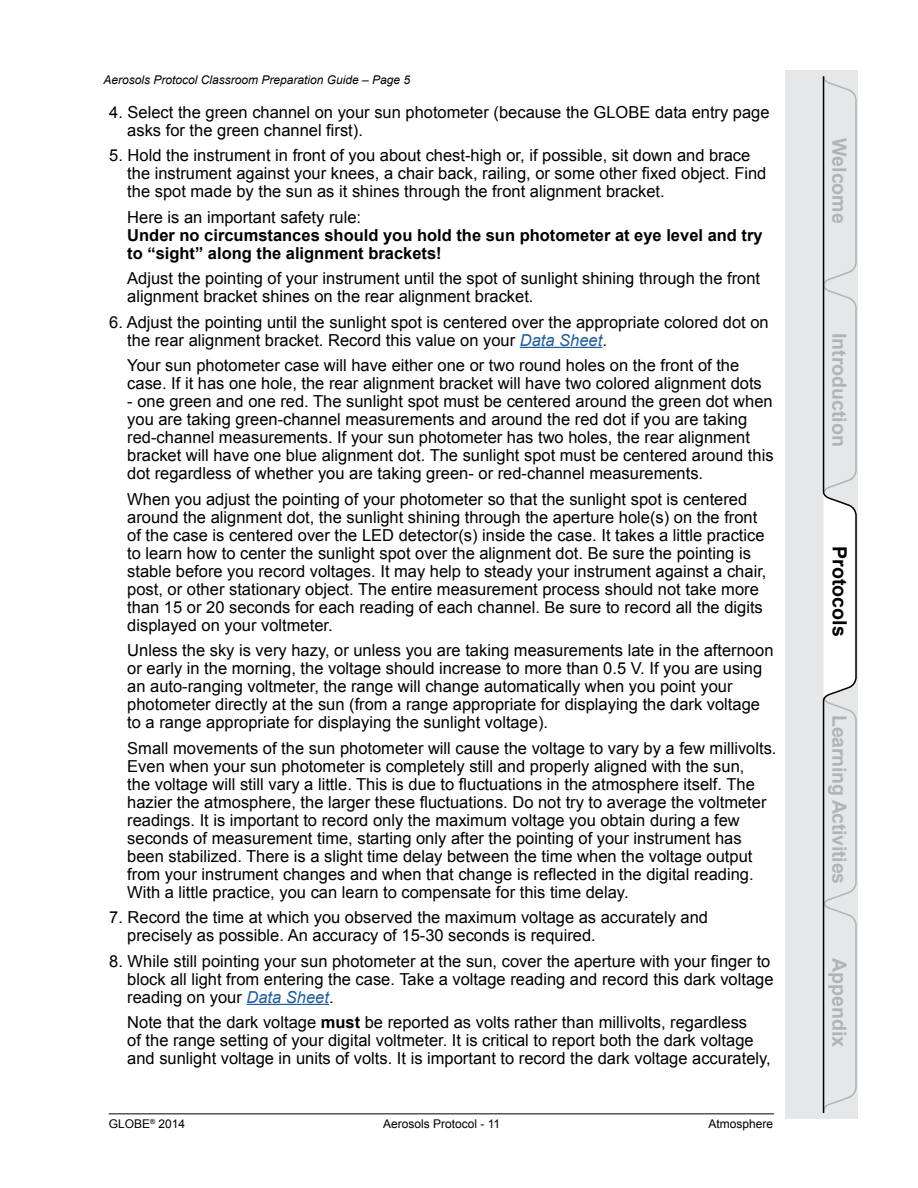
<style>
.page{position:relative;width:918px;height:1188px;background:#fff}
.page>*{position:absolute;margin:0;border:0;box-sizing:border-box;transform-origin:0 0}
.t1{font:700 19.65px "Arial";color:#b1b4b6}
.t2{font:700 19.65px "Arial";color:#000}
.t3{font:16.5px/18px "Arial";color:#000}
.t4{font:700 16.5px/18px "Arial";color:#000}
.t5{font:italic 12px "Arial";color:#000}
.t6{font:12px "Arial";color:#000}
.s1{font-style:italic;color:#215e9e}
.s2{font-weight:700}
</style>
<div class="page">
<hr style="left:109px;top:1113px;width:665px;height:1px;background:#000">
<div style="left:785px;top:70px;width:73px;height:1049px;background:#e6e7e8"></div>
<svg style="left:822px;top:76px;width:35px;height:1037px"></svg>
<hr style="left:520px;top:347px;width:82px;height:1px;background:#215e9e">
<hr style="left:247px;top:1004px;width:82px;height:1px;background:#215e9e">
<p class="t5" style="left:104px;top:72px;width:308px">Aerosols Protocol Classroom Preparation Guide – Page 5</p>
<p class="t3" style="left:127px;top:103px;width:644px;text-indent:-18px">4. Select the green channel on your sun photometer (because the GLOBE data entry page asks for the green channel first).</p>
<p class="t3" style="left:127px;top:147px;width:641px;text-indent:-18px">5. Hold the instrument in front of you about chest-high or, if possible, sit down and brace the instrument against your knees, a chair back, railing, or some other fixed object. Find the spot made by the sun as it shines through the front alignment bracket.</p>
<p class="t3" style="left:127px;top:208px;width:235px">Here is an important safety rule:</p>
<p class="t4" style="left:127px;top:226px;width:637px">Under no circumstances should you hold the sun photometer at eye level and try to “sight” along the alignment brackets!</p>
<p class="t3" style="left:127px;top:270px;width:634px">Adjust the pointing of your instrument until the spot of sunlight shining through the front alignment bracket shines on the rear alignment bracket.</p>
<p class="t3" style="left:127px;top:313px;width:643px;text-indent:-18px">6. Adjust the pointing until the sunlight spot is centered over the appropriate colored dot on the rear alignment bracket. Record this value on your <span class="s1">Data Sheet</span>.</p>
<p class="t3" style="left:127px;top:357px;width:636px">Your sun photometer case will have either one or two round holes on the front of the case. If it has one hole, the rear alignment bracket will have two colored alignment dots</p>
<p class="t3" style="left:127px;top:393px;width:648px">- one green and one red. The sunlight spot must be centered around the green dot when you are taking green-channel measurements and around the red dot if you are taking red-channel measurements. If your sun photometer has two holes, the rear alignment bracket will have one blue alignment dot. The sunlight spot must be centered around this dot regardless of whether you are taking green- or red-channel measurements.</p>
<p class="t3" style="left:127px;top:490px;width:641px">When you adjust the pointing of your photometer so that the sunlight spot is centered around the alignment dot, the sunlight shining through the aperture hole(s) on the front of the case is centered over the LED detector(s) inside the case. It takes a little practice to learn how to center the sunlight spot over the alignment dot. Be sure the pointing is stable before you record voltages. It may help to steady your instrument against a chair, post, or other stationary object. The entire measurement process should not take more than 15 or 20 seconds for each reading of each channel. Be sure to record all the digits displayed on your voltmeter.</p>
<p class="t3" style="left:127px;top:642px;width:648px">Unless the sky is very hazy, or unless you are taking measurements late in the afternoon or early in the morning, the voltage should increase to more than 0.5 V. If you are using an auto-ranging voltmeter, the range will change automatically when you point your photometer directly at the sun (from a range appropriate for displaying the dark voltage to a range appropriate for displaying the sunlight voltage).</p>
<p class="t3" style="left:127px;top:739px;width:651px">Small movements of the sun photometer will cause the voltage to vary by a few millivolts.<br>Even when your sun photometer is completely still and properly aligned with the sun,<br>the voltage will still vary a little. This is due to fluctuations in the atmosphere itself. The hazier the atmosphere, the larger these fluctuations. Do not try to average the voltmeter readings. It is important to record only the maximum voltage you obtain during a few seconds of measurement time, starting only after the pointing of your instrument has been stabilized. There is a slight time delay between the time when the voltage output from your instrument changes and when that change is reflected in the digital reading.<br>With a little practice, you can learn to compensate for this time delay.</p>
<p class="t3" style="left:127px;top:909px;width:582px;text-indent:-18px">7. Record the time at which you observed the maximum voltage as accurately and precisely as possible. An accuracy of 15-30 seconds is required.</p>
<p class="t3" style="left:127px;top:952px;width:648px;text-indent:-18px">8. While still pointing your sun photometer at the sun, cover the aperture with your finger to block all light from entering the case. Take a voltage reading and record this dark voltage reading on your <span class="s1">Data Sheet</span>.</p>
<p class="t3" style="left:127px;top:1014px;width:645px">Note that the dark voltage <span class="s2">must</span> be reported as volts rather than millivolts, regardless<br>of the range setting of your digital voltmeter. It is critical to report both the dark voltage and sunlight voltage in units of volts. It is important to record the dark voltage accurately,</p>
<p class="t6" style="left:109px;top:1116px;width:78px">GLOBE<sup>®</sup> 2014</p>
<p class="t6" style="left:383px;top:1116px;width:119px">Aerosols Protocol - 11</p>
<p class="t6" style="left:709px;top:1116px;width:66px">Atmosphere</p>
<p class="t1" style="left:852px;top:138px;width:87px;rotate:90deg">Welcome</p>
<p class="t1" style="left:852px;top:333px;width:116px;rotate:90deg">Introduction</p>
<p class="t2" style="left:853px;top:546px;width:92px;rotate:90deg">Protocols</p>
<p class="t1" style="left:853px;top:715px;width:171px;rotate:90deg">Learning Activities</p>
<p class="t1" style="left:853px;top:958px;width:91px;rotate:90deg">Appendix</p>
</div>
